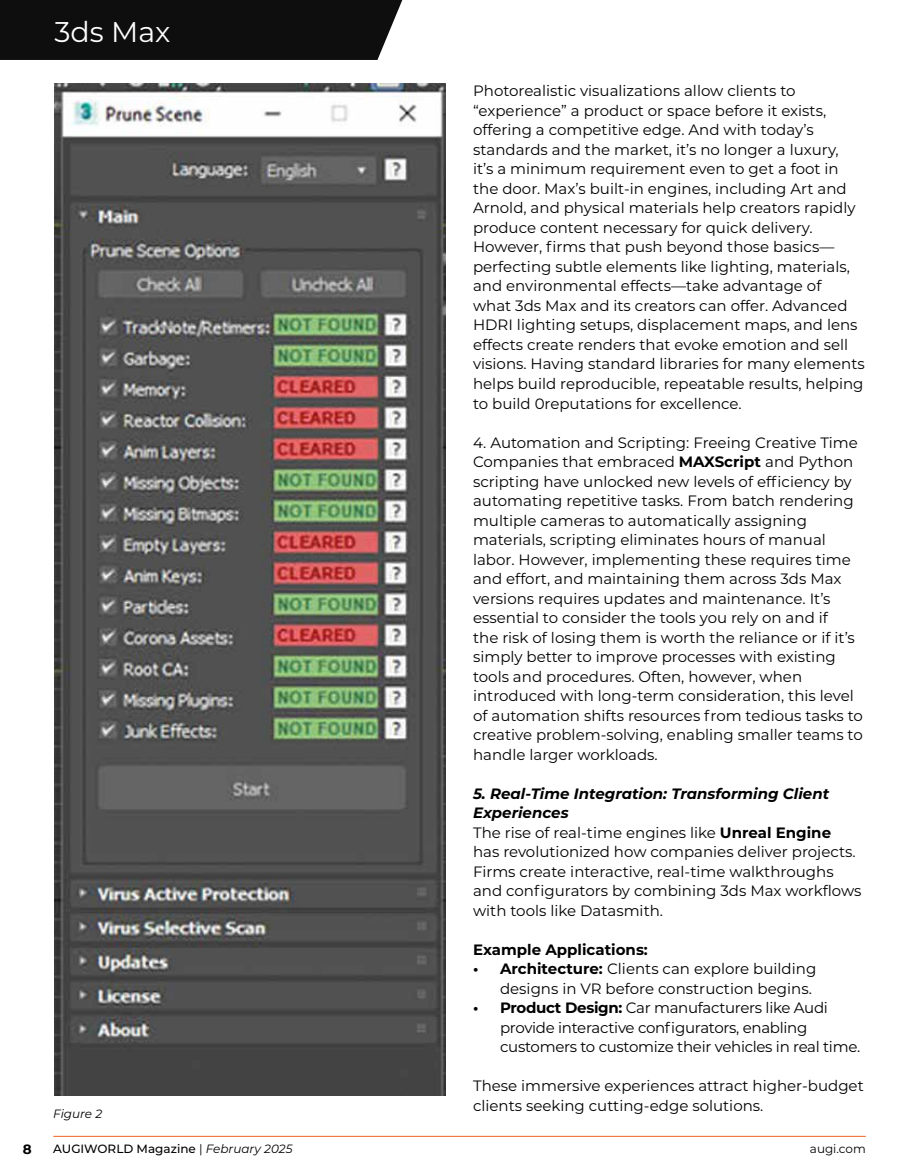
<style>
.page{position:relative;width:905px;height:1175px;background:#fff}
.page>*{position:absolute;margin:0;border:0;box-sizing:border-box;transform-origin:0 0}
.t1{font:28.5px "Montserrat";color:#fff}
.t2{font:15px/19.5px "Montserrat";color:#000}
.t3{font:15px/19.5px "Montserrat";letter-spacing:-.02em;color:#000}
.t4{font:700 15px "Montserrat";color:#000}
.t5{font:700 13.5px "Montserrat";color:#000}
.t6{font:500 12px "Montserrat";color:#000}
.t7{font:12px "Montserrat";color:#000}
.t8{font:italic 12px "Montserrat";color:#000}
.s1{font-weight:700}
.s2{font-weight:700;font-style:italic}
.s3{font-weight:400}
.s4{font-weight:400;font-style:italic}
</style>
<div class="page">
<hr style="left:53px;top:1136px;width:812px;height:1px;background:#f26522">
<div style="left:0;top:0;width:403px;height:60px;background:#0e0e0e"></div>
<img style="left:54px;top:83px;width:391px;height:1012px">
<h1 class="t1" style="left:54px;top:12px;width:118px">3ds Max</h1>
<p class="t8" style="left:53px;top:1105px;width:50px">Figure 2</p>
<p class="t2" style="left:473px;top:81px;width:393px">Photorealistic visualizations allow clients to “experience” a product or space before it exists, offering a competitive edge. And with today’s standards and the market, it’s no longer a luxury,<br>it’s a minimum requirement even to get a foot in the door. Max’s built-in engines, including Art and Arnold, and physical materials help creators rapidly produce content necessary for quick delivery.<br>However, firms that push beyond those basics— perfecting subtle elements like lighting, materials, and environmental effects—take advantage of<br>what 3ds Max and its creators can offer. Advanced HDRI lighting setups, displacement maps, and lens effects create renders that evoke emotion and sell visions. Having standard libraries for many elements helps build reproducible, repeatable results, helping to build 0reputations for excellence.</p>
<p class="t2" style="left:473px;top:432px;width:391px">4. Automation and Scripting: Freeing Creative Time Companies that embraced <span class="s1">MAXScript</span> and Python scripting have unlocked new levels of efficiency by automating repetitive tasks. From batch rendering multiple cameras to automatically assigning materials, scripting eliminates hours of manual labor. However, implementing these requires time and effort, and maintaining them across 3ds Max versions requires updates and maintenance. It’s essential to consider the tools you rely on and if<br>the risk of losing them is worth the reliance or if it’s simply better to improve processes with existing tools and procedures. Often, however, when introduced with long-term consideration, this level of automation shifts resources from tedious tasks to creative problem-solving, enabling smaller teams to handle larger workloads.</p>
<p class="t2" style="left:473px;top:783px;width:390px"><span class="s2">5. Real-Time Integration: Transforming Client Experiences<br></span>The rise of real-time engines like <span class="s1">Unreal Engine<br></span>has revolutionized how companies deliver projects.<br>Firms create interactive, real-time walkthroughs and configurators by combining 3ds Max workflows with tools like Datasmith.</p>
<p class="t4" style="left:473px;top:938px;width:176px">Example Applications:</p>
<p class="t2" style="left:473px;top:958px;width:345px;text-align:right"><span class="s1">• Architecture:</span> Clients can explore building designs in VR before construction begins.</p>
<p class="t3" style="left:500px;top:997px;width:362px;text-indent:-27px"><span class="s1">• Product Design:</span> Car manufacturers like Audi provide interactive configurators, enabling customers to customize their vehicles in real time.</p>
<p class="t2" style="left:473px;top:1075px;width:392px">These immersive experiences attract higher-budget clients seeking cutting-edge solutions.</p>
<p class="t5" style="left:23px;top:1139px;width:10px">8</p>
<p class="t6" style="left:53px;top:1140px;width:241px">AUGIWORLD Magazine <span class="s3">|</span> <span class="s4">February 2025</span></p>
<p class="t7" style="left:809px;top:1140px;width:57px">augi.com</p>
</div>
